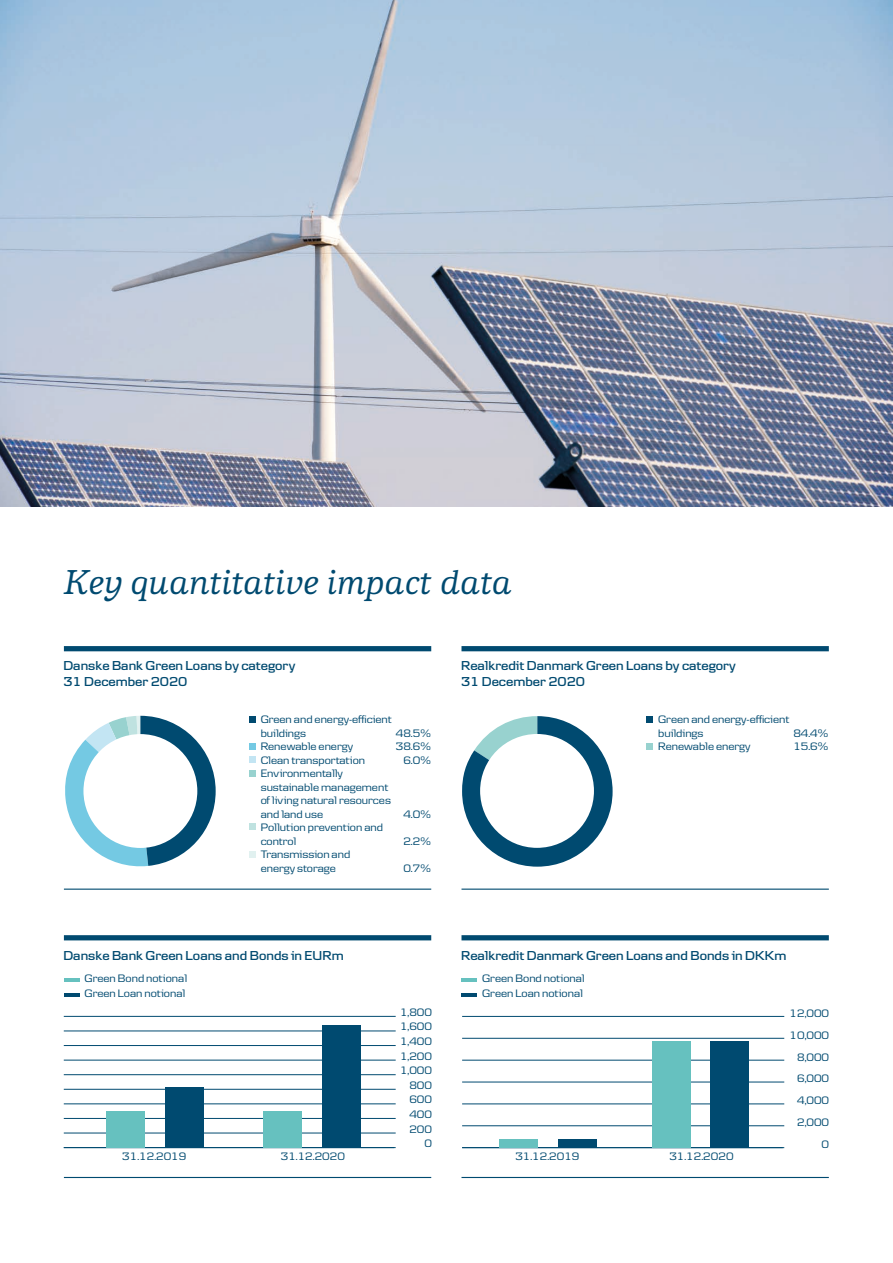
<style>
.page{position:relative;width:893px;height:1263px;background:#fff}
.page>*{position:absolute;margin:0;border:0;box-sizing:border-box;transform-origin:0 0}
.t1{font:italic 500 36px "Danske Human";color:#004a70}
.t2{font:600 13.5px/16.5px "Danske Headline";color:#004a70}
.t3{font:11.25px/13.5px "Danske Headline";color:#004a70}
</style>
<div class="page">
<div style="left:64px;top:646px;width:367px;height:5px;background:#004a70"></div>
<hr style="left:64px;top:888px;width:367px;height:2px;background:#004a70">
<svg style="left:65px;top:716px;width:151px;height:151px"></svg>
<div style="left:83px;top:734px;width:114px;height:114px;background:#fff;border-radius:50%"></div>
<div style="left:249px;top:716px;width:7px;height:7px;background:#004a70"></div>
<div style="left:249px;top:743px;width:7px;height:7px;background:#74c9e3"></div>
<div style="left:249px;top:756px;width:7px;height:7px;background:#c3e5f3"></div>
<div style="left:249px;top:770px;width:7px;height:7px;background:#98d2cf"></div>
<div style="left:249px;top:823px;width:7px;height:7px;background:#bfe2e0"></div>
<div style="left:249px;top:851px;width:7px;height:7px;background:#e1f1f0"></div>
<div style="left:64px;top:935px;width:367px;height:5px;background:#004a70"></div>
<hr style="left:64px;top:1177px;width:367px;height:1px;background:#004a70">
<hr style="left:64px;top:1147px;width:332px;height:1px;background:#004a70">
<hr style="left:64px;top:1133px;width:332px;height:1px;background:#004a70">
<hr style="left:64px;top:1118px;width:332px;height:1px;background:#004a70">
<hr style="left:64px;top:1103px;width:332px;height:1px;background:#004a70">
<hr style="left:64px;top:1089px;width:332px;height:1px;background:#004a70">
<hr style="left:64px;top:1074px;width:332px;height:1px;background:#004a70">
<hr style="left:64px;top:1060px;width:332px;height:1px;background:#004a70">
<hr style="left:64px;top:1045px;width:332px;height:1px;background:#004a70">
<hr style="left:64px;top:1031px;width:332px;height:1px;background:#004a70">
<hr style="left:64px;top:1016px;width:332px;height:1px;background:#004a70">
<div style="left:106px;top:1111px;width:39px;height:36px;background:#66c1bf"></div>
<div style="left:165px;top:1087px;width:38px;height:60px;background:#004a70"></div>
<div style="left:263px;top:1111px;width:39px;height:36px;background:#66c1bf"></div>
<div style="left:322px;top:1025px;width:38px;height:122px;background:#004a70"></div>
<hr style="left:64px;top:978px;width:16px;height:4px;background:#66c1bf">
<hr style="left:64px;top:993px;width:16px;height:3px;background:#004a70">
<div style="left:461px;top:646px;width:368px;height:5px;background:#004a70"></div>
<hr style="left:461px;top:888px;width:368px;height:2px;background:#004a70">
<svg style="left:462px;top:716px;width:151px;height:151px"></svg>
<div style="left:480px;top:734px;width:114px;height:114px;background:#fff;border-radius:50%"></div>
<div style="left:646px;top:716px;width:7px;height:7px;background:#004a70"></div>
<div style="left:646px;top:743px;width:6px;height:7px;background:#98d2cf"></div>
<div style="left:461px;top:935px;width:368px;height:5px;background:#004a70"></div>
<hr style="left:461px;top:1177px;width:368px;height:1px;background:#004a70">
<hr style="left:462px;top:1147px;width:322px;height:1px;background:#004a70">
<hr style="left:462px;top:1125px;width:322px;height:1px;background:#004a70">
<hr style="left:462px;top:1104px;width:322px;height:1px;background:#004a70">
<hr style="left:462px;top:1082px;width:322px;height:1px;background:#004a70">
<hr style="left:462px;top:1060px;width:322px;height:1px;background:#004a70">
<hr style="left:462px;top:1038px;width:322px;height:1px;background:#004a70">
<hr style="left:462px;top:1016px;width:322px;height:1px;background:#004a70">
<div style="left:499px;top:1139px;width:39px;height:9px;background:#66c1bf"></div>
<div style="left:558px;top:1139px;width:38px;height:9px;background:#004a70"></div>
<div style="left:652px;top:1041px;width:39px;height:107px;background:#66c1bf"></div>
<div style="left:710px;top:1041px;width:39px;height:107px;background:#004a70"></div>
<hr style="left:462px;top:978px;width:15px;height:4px;background:#66c1bf">
<hr style="left:462px;top:993px;width:15px;height:3px;background:#004a70">
<img style="left:0;top:0;width:893px;height:506px">
<h1 class="t1" style="left:64px;top:562px;width:450px">Key quantitative impact data</h1>
<p class="t2" style="left:63px;top:657px;width:233px">Danske Bank Green Loans by category<br>31 December 2020</p>
<p class="t3" style="left:261px;top:712px;width:133px">Green and energy-efficient buildings</p>
<p class="t3" style="left:396px;top:726px;width:36px">48.5%</p>
<p class="t3" style="left:261px;top:739px;width:94px">Renewable energy</p>
<p class="t3" style="left:396px;top:739px;width:36px">38.6%</p>
<p class="t3" style="left:261px;top:753px;width:106px">Clean transportation</p>
<p class="t3" style="left:403px;top:753px;width:29px">6.0%</p>
<p class="t3" style="left:261px;top:766px;width:132px">Environmentally sustainable management of living natural resources and land use</p>
<p class="t3" style="left:403px;top:807px;width:29px">4.0%</p>
<p class="t3" style="left:261px;top:820px;width:124px">Pollution prevention and control</p>
<p class="t3" style="left:261px;top:847px;width:91px">Transmission and energy storage</p>
<p class="t3" style="left:403px;top:834px;width:29px">2.2%</p>
<p class="t3" style="left:403px;top:861px;width:29px">0.7%</p>
<p class="t2" style="left:461px;top:657px;width:276px">Realkredit Danmark Green Loans by category<br>31 December 2020</p>
<p class="t3" style="left:658px;top:713px;width:133px">Green and energy-efficient buildings</p>
<p class="t3" style="left:793px;top:726px;width:36px">84.4%</p>
<p class="t3" style="left:658px;top:740px;width:94px">Renewable energy</p>
<p class="t3" style="left:793px;top:740px;width:36px">15.6%</p>
<p class="t2" style="left:63px;top:946px;width:282px">Danske Bank Green Loans and Bonds in EURm</p>
<p class="t2" style="left:461px;top:946px;width:327px">Realkredit Danmark Green Loans and Bonds in DKKm</p>
<p class="t3" style="left:85px;top:970px;width:104px;line-height:14.9px">Green Bond notional<br>Green Loan notional</p>
<p class="t3" style="left:482px;top:970px;width:104px;line-height:14.9px">Green Bond notional<br>Green Loan notional</p>
<p class="t3" style="left:400px;top:1005px;width:34px">1,800</p>
<p class="t3" style="left:789px;top:1006px;width:41px">12,000</p>
<p class="t3" style="left:400px;top:1020px;width:34px">1,600</p>
<p class="t3" style="left:400px;top:1034px;width:34px">1,400</p>
<p class="t3" style="left:789px;top:1028px;width:41px">10,000</p>
<p class="t3" style="left:400px;top:1049px;width:34px">1,200</p>
<p class="t3" style="left:797px;top:1050px;width:34px">8,000</p>
<p class="t3" style="left:400px;top:1063px;width:34px">1,000</p>
<p class="t3" style="left:409px;top:1078px;width:24px">800</p>
<p class="t3" style="left:797px;top:1072px;width:34px">6,000</p>
<p class="t3" style="left:409px;top:1092px;width:24px">600</p>
<p class="t3" style="left:797px;top:1093px;width:34px">4,000</p>
<p class="t3" style="left:409px;top:1107px;width:24px">400</p>
<p class="t3" style="left:409px;top:1122px;width:24px">200</p>
<p class="t3" style="left:797px;top:1115px;width:34px">2,000</p>
<p class="t3" style="left:425px;top:1136px;width:9px">0</p>
<p class="t3" style="left:822px;top:1137px;width:9px">0</p>
<p class="t3" style="left:122px;top:1150px;width:66px">31.12.2019</p>
<p class="t3" style="left:281px;top:1150px;width:66px">31.12.2020</p>
<p class="t3" style="left:515px;top:1150px;width:66px">31.12.2019</p>
<p class="t3" style="left:669px;top:1150px;width:66px">31.12.2020</p>
</div>
